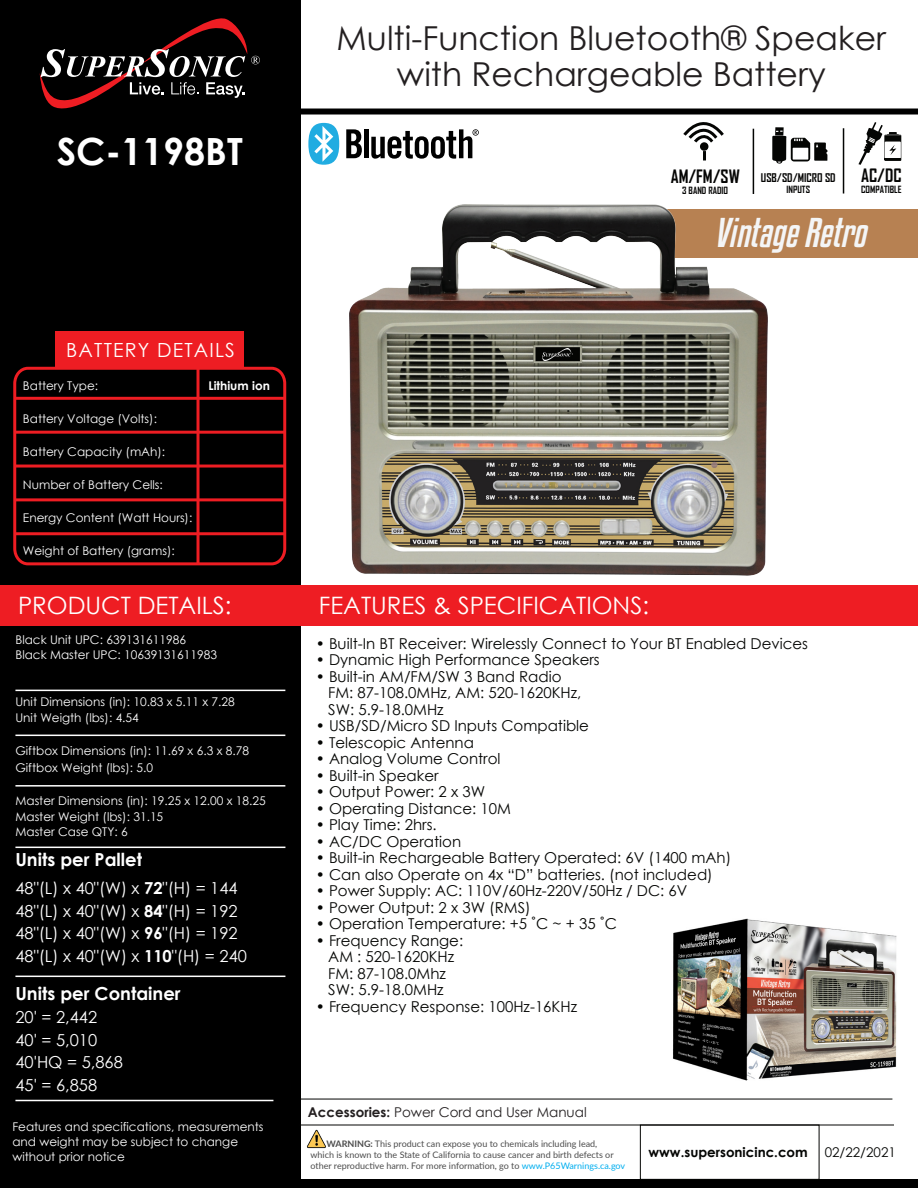
<style>
.page{position:relative;width:918px;height:1188px;background:#fff}
.page>*{position:absolute;margin:0;border:0;box-sizing:border-box;transform-origin:0 0}
.t1{font:700 37.5px "Century Gothic";color:#fff}
.t2{font:italic 36.6px "Kenyan Coffee Rg";color:#f4f5f6}
.t3{font:33px/36px "Century Gothic";color:#231f20;text-align:center}
.t4{font:24px "Century Gothic";color:#fff}
.t5{font:19.5px "Century Gothic";letter-spacing:.06em;color:#fff}
.t6{font:700 18px "Century Gothic";color:#fff}
.t7{font:700 17.7px "Agency FB";color:#050504}
.t8{font:16.5px/22.4px "Century Gothic";color:#fff}
.t9{font:15px/16.5px "Century Gothic";color:#040503}
.t10{font:13.5px "Century Gothic";color:#231f20}
.t11{font:700 13.35px "Century Gothic";color:#040503}
.t12{font:13.35px "Century Gothic";color:#040503}
.t13{font:12px/15px "Century Gothic";color:#fff}
.t14{font:700 12px "Century Gothic";color:#fff}
.t15{font:700 11.55px "Agency FB";color:#050504}
.t16{font:700 9.6px "Agency FB";color:#050504}
.t17{font:9px/10.8px "Lato";color:#4c4c4c}
.s1{font-weight:700}
.s2{color:#00aeef}
</style>
<div class="page">
<div style="left:0;top:0;width:301px;height:1188px;background:#000"></div>
<hr style="left:299px;top:1125px;width:595px;height:1px;background:#040503">
<div style="left:0;top:1179px;width:918px;height:9px;background:#000"></div>
<div style="left:0;top:585px;width:918px;height:41px;background:#ee1d23"></div>
<hr style="left:15px;top:690px;width:270px;height:1px;background:#fff">
<hr style="left:15px;top:735px;width:270px;height:1px;background:#fff">
<div style="left:299px;top:109px;width:619px;height:6px;background:#000"></div>
<hr style="left:15px;top:1100px;width:258px;height:1px;background:#fff">
<svg style="left:40px;top:18px;width:220px;height:91px"></svg>
<hr style="left:15px;top:785px;width:270px;height:2px;background:#fff">
<hr style="left:300px;top:1099px;width:592px;height:1px;background:#040503">
<hr style="left:15px;top:847px;width:270px;height:1px;background:#fff">
<hr style="left:15px;top:976px;width:270px;height:1px;background:#fff">
<div style="left:55px;top:332px;width:189px;height:36px;background:#ee1d23"></div>
<svg style="left:346px;top:129px;width:16px;height:29px"></svg>
<hr style="left:364px;top:129px;width:4px;height:29px;background:#000">
<svg style="left:371px;top:129px;width:108px;height:30px"></svg>
<svg style="left:308px;top:123px;width:31px;height:42px"></svg>
<svg style="left:13px;top:366px;width:274px;height:200px"></svg>
<hr style="left:197px;top:368px;width:3px;height:196px;background:#ee1d23">
<img style="left:307px;top:1129px;width:19px;height:20px">
<div style="left:640px;top:1125px;width:179px;height:55px;border:1px solid #040503"></div>
<div style="left:661px;top:209px;width:257px;height:49px;background:#b78152"></div>
<svg style="left:682px;top:114px;width:45px;height:46px"></svg>
<hr style="left:843px;top:128px;width:1px;height:66px;background:#040503">
<svg style="left:858px;top:122px;width:43px;height:43px"></svg>
<hr style="left:753px;top:129px;width:1px;height:65px;background:#040503">
<svg style="left:772px;top:127px;width:55px;height:37px"></svg>
<img style="left:350px;top:205px;width:417px;height:371px">
<img style="left:542px;top:348px;width:31px;height:13px">
<img style="left:673px;top:918px;width:224px;height:163px">
<h1 class="t1" style="left:57px;top:123px;width:187px">SC-1198BT</h1>
<h3 class="t5" style="left:66px;top:336px;width:170px">BATTERY DETAILS</h3>
<p class="t13" style="left:23px;top:378px;width:77px">Battery Type:</p>
<p class="t13" style="left:23px;top:411px;width:136px">Battery Voltage (Volts):</p>
<p class="t13" style="left:23px;top:444px;width:144px">Battery Capacity (mAh):</p>
<p class="t13" style="left:23px;top:477px;width:142px">Number of Battery Cells:</p>
<p class="t13" style="left:23px;top:510px;width:171px">Energy Content (Watt Hours):</p>
<p class="t13" style="left:23px;top:543px;width:153px">Weight of Battery (grams):</p>
<p class="t14" style="left:208px;top:376px;width:63px">Lithium ion</p>
<h3 class="t4" style="left:18px;top:589px;width:215px">PRODUCT DETAILS:</h3>
<p class="t13" style="left:15px;top:632px;width:203px">Black Unit UPC: 639131611986<br>Black Master UPC: 10639131611983</p>
<p class="t13" style="left:15px;top:693px;width:221px;line-height:16.5px">Unit Dimensions (in): 10.83 x 5.11 x 7.28<br>Unit Weigth (lbs): 4.54</p>
<p class="t13" style="left:15px;top:743px;width:235px;line-height:16.5px">Giftbox Dimensions (in): 11.69 x 6.3 x 8.78<br>Giftbox Weight (lbs): 5.0</p>
<p class="t13" style="left:15px;top:792px;width:252px;line-height:16.5px">Master Dimensions (in): 19.25 x 12.00 x 18.25<br>Master Weight (lbs): 31.15</p>
<p class="t13" style="left:15px;top:824px;width:114px">Master Case QTY: 6</p>
<p class="t6" style="left:15px;top:846px;width:128px">Units per Pallet</p>
<p class="t8" style="left:15px;top:877px;width:233px">48"(L) x 40"(W) x <span class="s1">72</span>"(H) = 144<br>48"(L) x 40"(W) x <span class="s1">84</span>"(H) = 192<br>48"(L) x 40"(W) x <span class="s1">96</span>"(H) = 192<br>48"(L) x 40"(W) x <span class="s1">110</span>"(H) = 240</p>
<p class="t6" style="left:15px;top:980px;width:167px">Units per Container</p>
<p class="t8" style="left:15px;top:1006px;width:109px">20' = 2,442<br>40' = 5,010<br>40'HQ = 5,868<br>45' = 6,858</p>
<p class="t13" style="left:12px;top:1119px;width:253px">Features and specifications, measurements and weight may be subject to change without prior notice</p>
<h3 class="t3" style="left:337px;top:20px;width:551px">Multi-Function Bluetooth® Speaker with Rechargeable Battery</h3>
<p class="t7" style="left:671px;top:165px;width:71px">AM/FM/SW</p>
<p class="t16" style="left:682px;top:184px;width:47px">3 BAND RADIO</p>
<p class="t15" style="left:761px;top:170px;width:76px">USB/SD/MICRO SD</p>
<p class="t16" style="left:787px;top:183px;width:25px">INPUTS</p>
<p class="t7" style="left:861px;top:164px;width:42px">AC/DC</p>
<p class="t16" style="left:861px;top:183px;width:42px">COMPATIBLE</p>
<h2 class="t2" style="left:715px;top:210px;width:153px">Vintage Retro</h2>
<h3 class="t4" style="left:319px;top:589px;width:332px">FEATURES &amp; SPECIFICATIONS:</h3>
<p class="t9" style="left:316px;top:635px;width:494px">• Built-In BT Receiver: Wirelessly Connect to Your BT Enabled Devices</p>
<p class="t9" style="left:316px;top:651px;width:285px">• Dynamic High Performance Speakers</p>
<p class="t9" style="left:328px;top:668px;width:255px;text-indent:-12px">• Built-in AM/FM/SW 3 Band Radio<br>FM: 87-108.0MHz, AM: 520-1620KHz,<br>SW: 5.9-18.0MHz</p>
<p class="t9" style="left:316px;top:717px;width:275px">• USB/SD/Micro SD Inputs Compatible</p>
<p class="t9" style="left:316px;top:734px;width:160px">• Telescopic Antenna</p>
<p class="t9" style="left:316px;top:750px;width:186px">• Analog Volume Control</p>
<p class="t9" style="left:316px;top:767px;width:124px">• Built-in Speaker</p>
<p class="t9" style="left:316px;top:783px;width:171px">• Output Power: 2 x 3W</p>
<p class="t9" style="left:316px;top:800px;width:197px">• Operating Distance: 10M</p>
<p class="t9" style="left:316px;top:816px;width:123px">• Play Time: 2hrs.</p>
<p class="t9" style="left:316px;top:833px;width:147px">• AC/DC Operation</p>
<p class="t9" style="left:316px;top:849px;width:417px">• Built-in Rechargeable Battery Operated: 6V (1400 mAh)</p>
<p class="t9" style="left:316px;top:866px;width:399px">• Can also Operate on 4x “D” batteries. (not included)</p>
<p class="t9" style="left:316px;top:882px;width:373px">• Power Supply: AC: 110V/60Hz-220V/50Hz / DC: 6V</p>
<p class="t9" style="left:316px;top:899px;width:216px">• Power Output: 2 x 3W (RMS)</p>
<p class="t9" style="left:316px;top:915px;width:303px">• Operation Temperature: +5 ˚C ~ + 35 ˚C</p>
<p class="t9" style="left:316px;top:932px;width:149px;text-align:center">• Frequency Range:<br>AM : 520-1620KHz<br>FM: 87-108.0Mhz<br>SW: 5.9-18.0MHz</p>
<p class="t9" style="left:316px;top:998px;width:263px">• Frequency Response: 100Hz-16KHz</p>
<p class="t10" style="left:308px;top:1103px;width:280px"><span class="s1">Accessories:</span> Power Cord and User Manual</p>
<p class="t17" style="left:311px;top:1138px;width:316px;text-indent:16px"><span class="s1">WARNING:</span> This product can expose you to chemicals including lead,<br>which is known to the State of California to cause cancer and birth defects or other reproductive harm. For more information, go to <span class="s2">www.P65Warnings.ca.gov</span></p>
<p class="t11" style="left:648px;top:1142px;width:161px">www.supersonicinc.com</p>
<p class="t12" style="left:825px;top:1143px;width:73px">02/22/2021</p>
</div>
